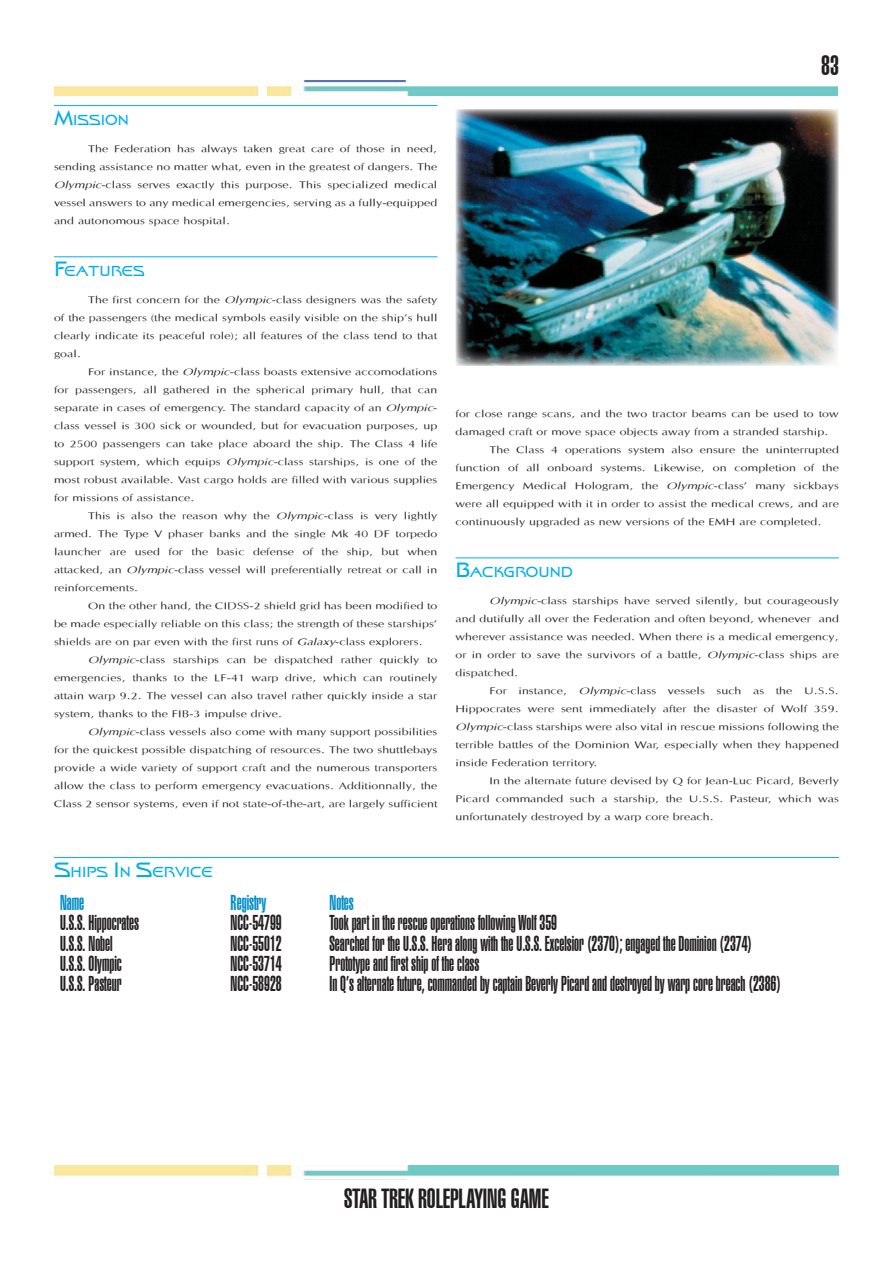
<style>
.page{position:relative;width:893px;height:1263px;background:#fff}
.page>*{position:absolute;margin:0;border:0;box-sizing:border-box;transform-origin:0 0}
.t1{font:900 extra-condensed 27px "Swiss 911 BT";color:#231f20}
.t2{font:900 extra-condensed 21px "Swiss 911 BT";color:#231f20;scale:.85 1}
.t3{font:900 extra-condensed 21px "Swiss 911 BT";color:#008dc6;scale:.85 1}
.t4{font:15px/18px "Last Uniform";color:#231f20;text-align:justify;scale:.85 1}
.t5{font:14.7px "Star Trek Film BT";color:#00ade9}
.s1{font-size:21px}
.s2{font-style:italic}
</style>
<div class="page">
<img style="left:54px;top:1165px;width:784px;height:15px">
<img style="left:54px;top:81px;width:783px;height:15px">
<hr style="left:54px;top:105px;width:383px;height:1px;background:#00ade9">
<hr style="left:54px;top:256px;width:383px;height:1px;background:#00ade9">
<hr style="left:455px;top:557px;width:384px;height:1px;background:#00ade9">
<hr style="left:54px;top:857px;width:785px;height:1px;background:#00ade9">
<img style="left:455px;top:109px;width:384px;height:257px">
<p class="t5" style="left:54px;top:114px;width:76px"><span class="s1">M</span>ISSION</p>
<p class="t4" style="left:54px;top:137px;width:453px;text-indent:34px">The Federation has always taken great care of those in need, sending assistance no matter what, even in the greatest of dangers. The <span class="s2">Olympic</span>-class serves exactly this purpose. This specialized medical vessel answers to any medical emergencies, serving as a fully-equipped and autonomous space hospital.</p>
<p class="t5" style="left:54px;top:265px;width:92px"><span class="s1">F</span>EATURES</p>
<p class="t4" style="left:54px;top:289px;width:453px;text-indent:34px">The first concern for the <span class="s2">Olympic</span>-class designers was the safety of the passengers (the medical symbols easily visible on the ship’s hull clearly indicate its peaceful role); all features of the class tend to that goal.</p>
<p class="t4" style="left:54px;top:361px;width:453px;text-indent:34px">For instance, the <span class="s2">Olympic</span>-class boasts extensive accomodations for passengers, all gathered in the spherical primary hull, that can separate in cases of emergency. The standard capacity of an <span class="s2">Olympic&shy;</span>class vessel is 300 sick or wounded, but for evacuation purposes, up to 2500 passengers can take place aboard the ship. The Class 4 life support system, which equips <span class="s2">Olympic</span>-class starships, is one of the most robust available. Vast cargo holds are filled with various supplies for missions of assistance.</p>
<p class="t4" style="left:54px;top:505px;width:453px;text-indent:34px">This is also the reason why the <span class="s2">Olympic</span>-class is very lightly armed. The Type V phaser banks and the single Mk 40 DF torpedo launcher are used for the basic defense of the ship, but when attacked, an <span class="s2">Olympic</span>-class vessel will preferentially retreat or call in reinforcements.</p>
<p class="t4" style="left:88px;top:595px;width:413px">On the other hand, the CIDSS-2 shield grid has been modified to</p>
<p class="t4" style="left:54px;top:613px;width:453px">be made especially reliable on this class; the strength of these starships’</p>
<p class="t4" style="left:54px;top:631px;width:435px">shields are on par even with the first runs of <span class="s2">Galaxy</span>-class explorers.</p>
<p class="t4" style="left:88px;top:649px;width:413px"><span class="s2">Olympic</span>-class starships can be dispatched rather quickly to</p>
<p class="t4" style="left:54px;top:667px;width:453px">emergencies, thanks to the LF-41 warp drive, which can routinely</p>
<p class="t4" style="left:54px;top:685px;width:453px">attain warp 9.2. The vessel can also travel rather quickly inside a star</p>
<p class="t4" style="left:54px;top:703px;width:270px">system, thanks to the FIB-3 impulse drive.</p>
<p class="t4" style="left:88px;top:721px;width:413px"><span class="s2">Olympic</span>-class vessels also come with many support possibilities</p>
<p class="t4" style="left:54px;top:739px;width:453px">for the quickest possible dispatching of resources. The two shuttlebays</p>
<p class="t4" style="left:54px;top:757px;width:453px">provide a wide variety of support craft and the numerous transporters</p>
<p class="t4" style="left:54px;top:775px;width:453px">allow the class to perform emergency evacuations. Additionnally, the</p>
<p class="t4" style="left:54px;top:793px;width:453px">Class 2 sensor systems, even if not state-of-the-art, are largely sufficient</p>
<h1 class="t1" style="left:821px;top:50px;width:19px">83</h1>
<p class="t4" style="left:455px;top:402px;width:453px">for close range scans, and the two tractor beams can be used to tow</p>
<p class="t4" style="left:455px;top:420px;width:440px">damaged craft or move space objects away from a stranded starship.</p>
<p class="t4" style="left:490px;top:438px;width:413px">The Class 4 operations system also ensure the uninterrupted</p>
<p class="t4" style="left:455px;top:456px;width:453px">function of all onboard systems. Likewise, on completion of the</p>
<p class="t4" style="left:455px;top:474px;width:453px">Emergency Medical Hologram, the <span class="s2">Olympic</span>-class’ many sickbays</p>
<p class="t4" style="left:455px;top:492px;width:453px">were all equipped with it in order to assist the medical crews, and are</p>
<p class="t4" style="left:455px;top:510px;width:432px">continuously upgraded as new versions of the EMH are completed.</p>
<p class="t5" style="left:455px;top:566px;width:119px"><span class="s1">B</span>ACKGROUND</p>
<p class="t4" style="left:455px;top:590px;width:453px;text-indent:34px"><span class="s2">Olympic</span>-class starships have served silently, but courageously and dutifully all over the Federation and often beyond, whenever and wherever assistance was needed. When there is a medical emergency, or in order to save the survivors of a battle, <span class="s2">Olympic</span>-class ships are dispatched.</p>
<p class="t4" style="left:455px;top:680px;width:453px;text-indent:34px">For instance, <span class="s2">Olympic</span>-class vessels such as the U.S.S.<br>Hippocrates were sent immediately after the disaster of Wolf 359.<br><span class="s2">Olympic</span>-class starships were also vital in rescue missions following the terrible battles of the Dominion War, especially when they happened inside Federation territory.</p>
<p class="t4" style="left:455px;top:770px;width:453px;text-indent:34px">In the alternate future devised by Q for Jean-Luc Picard, Beverly Picard commanded such a starship, the U.S.S. Pasteur, which was unfortunately destroyed by a warp core breach.</p>
<p class="t5" style="left:54px;top:866px;width:160px"><span class="s1">S</span>HIPS <span class="s1">I</span>N <span class="s1">S</span>ERVICE</p>
<h2 class="t3" style="left:60px;top:891px;width:30px">Name</h2>
<h2 class="t3" style="left:231px;top:891px;width:44px">Registry</h2>
<h2 class="t3" style="left:329px;top:891px;width:30px">Notes</h2>
<h2 class="t2" style="left:60px;top:911px;width:94px">U.S.S. Hippocrates</h2>
<h2 class="t2" style="left:231px;top:911px;width:62px">NCC-54799</h2>
<h2 class="t2" style="left:329px;top:911px;width:269px">Took part in the rescue operations following Wolf 359</h2>
<h2 class="t2" style="left:60px;top:932px;width:64px">U.S.S. Nobel</h2>
<h2 class="t2" style="left:231px;top:932px;width:62px">NCC-55012</h2>
<h2 class="t2" style="left:329px;top:932px;width:499px">Searched for the U.S.S. Hera along with the U.S.S. Excelsior (2370); engaged the Dominion (2374)</h2>
<h2 class="t2" style="left:60px;top:952px;width:74px">U.S.S. OIympic</h2>
<h2 class="t2" style="left:231px;top:952px;width:62px">NCC-53714</h2>
<h2 class="t2" style="left:329px;top:952px;width:178px">Prototype and first ship of the class</h2>
<h2 class="t2" style="left:60px;top:972px;width:74px">U.S.S. Pasteur</h2>
<h2 class="t2" style="left:231px;top:972px;width:62px">NCC-58928</h2>
<h2 class="t2" style="left:329px;top:972px;width:533px">In Q’s alternate future, commanded by captain Beverly Picard and destroyed by warp core breach (2386)</h2>
<h1 class="t1" style="left:344px;top:1184px;width:206px">STAR TREK ROLEPLAYING GAME</h1>
</div>
